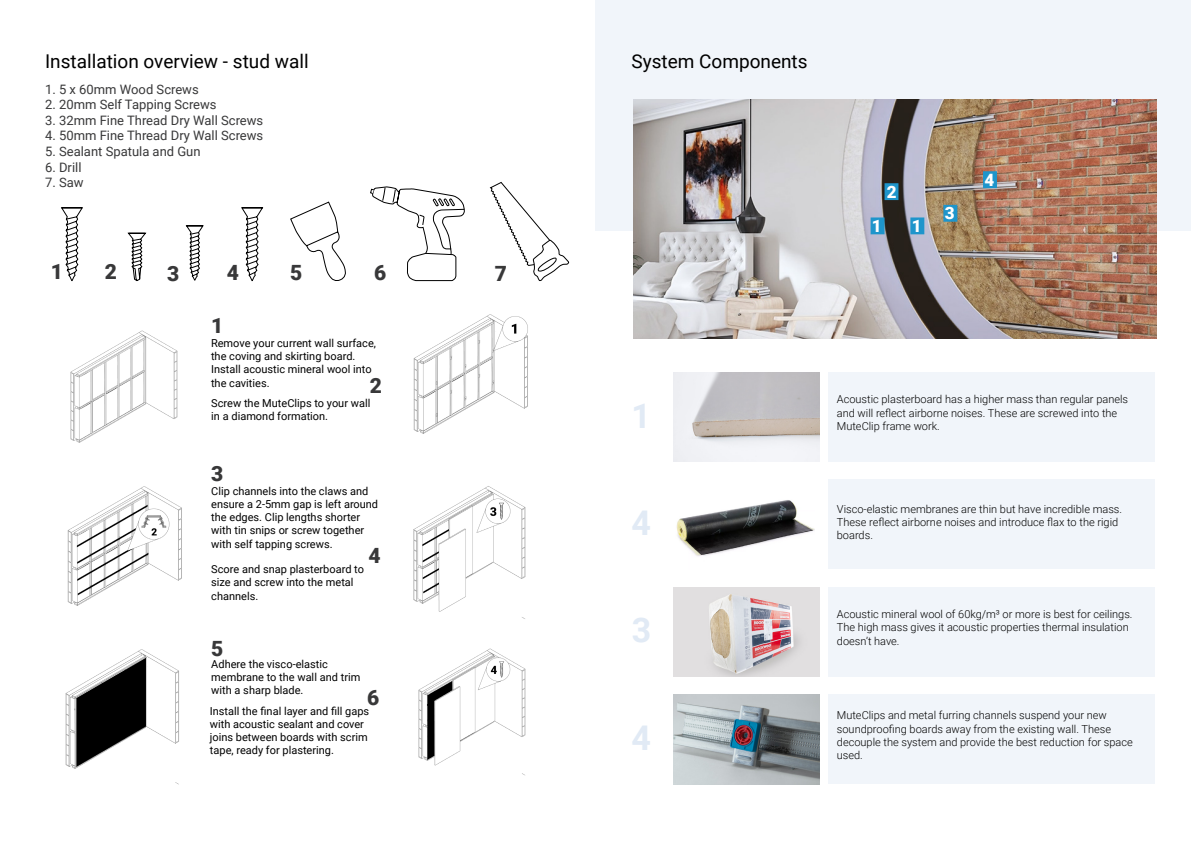
<style>
.page{position:relative;width:1191px;height:842px;background:#fff}
.page>*{position:absolute;margin:0;border:0;box-sizing:border-box;transform-origin:0 0}
.t1{font:700 34px "Roboto";color:#e1eaf5}
.t2{font:900 21px "Roboto";color:#383839}
.t3{font:19px "Roboto";color:#000}
.t4{font:900 17px "Roboto";color:#fff}
.t5{font:13px "Roboto";color:#383839}
.t6{font:11px/13.2px "Roboto";color:#000}
.t7{font:300 11px/13.2px "Roboto";color:#000}
</style>
<div class="page">
<div style="left:595px;top:0;width:596px;height:231px;background:#f1f5fa"></div>
<img style="left:633px;top:100px;width:524px;height:239px">
<svg style="left:870px;top:217px;width:14px;height:17px"></svg>
<svg style="left:910px;top:217px;width:14px;height:17px"></svg>
<svg style="left:943px;top:205px;width:14px;height:17px"></svg>
<svg style="left:884px;top:183px;width:14px;height:17px"></svg>
<img style="left:70px;top:330px;width:108px;height:113px">
<img style="left:413px;top:314px;width:115px;height:120px">
<img style="left:67px;top:486px;width:115px;height:120px">
<img style="left:65px;top:649px;width:114px;height:135px">
<img style="left:413px;top:486px;width:113px;height:133px">
<img style="left:418px;top:648px;width:108px;height:127px">
<img style="left:673px;top:372px;width:146px;height:90px">
<div style="left:828px;top:372px;width:327px;height:90px;background:#f1f5fa"></div>
<svg style="left:983px;top:171px;width:14px;height:17px"></svg>
<div style="left:828px;top:587px;width:327px;height:90px;background:#f1f5fa"></div>
<img style="left:674px;top:587px;width:145px;height:90px">
<div style="left:828px;top:480px;width:327px;height:89px;background:#f1f5fa"></div>
<img style="left:676px;top:500px;width:138px;height:56px">
<div style="left:828px;top:694px;width:327px;height:90px;background:#f1f5fa"></div>
<img style="left:674px;top:694px;width:145px;height:90px">
<svg style="left:290px;top:202px;width:56px;height:79px"></svg>
<svg style="left:370px;top:186px;width:95px;height:96px"></svg>
<svg style="left:185px;top:225px;width:19px;height:56px"></svg>
<svg style="left:241px;top:207px;width:23px;height:75px"></svg>
<svg style="left:61px;top:207px;width:22px;height:75px"></svg>
<svg style="left:489px;top:182px;width:80px;height:99px"></svg>
<svg style="left:127px;top:232px;width:20px;height:49px"></svg>
<h3 class="t3" style="left:45px;top:48px;width:265px">Installation overview - stud wall</h3>
<p class="t5" style="left:45px;top:80px;width:155px">1. 5 x 60mm Wood Screws</p>
<p class="t5" style="left:45px;top:95px;width:173px">2. 20mm Self Tapping Screws</p>
<p class="t5" style="left:45px;top:111px;width:220px">3. 32mm Fine Thread Dry Wall Screws</p>
<p class="t5" style="left:45px;top:127px;width:220px">4. 50mm Fine Thread Dry Wall Screws</p>
<p class="t5" style="left:45px;top:142px;width:157px">5. Sealant Spatula and Gun</p>
<p class="t5" style="left:45px;top:158px;width:38px">6. Drill</p>
<p class="t5" style="left:45px;top:173px;width:40px">7. Saw</p>
<h2 class="t2" style="left:51px;top:257px;width:14px">1</h2>
<h2 class="t2" style="left:105px;top:257px;width:14px">2</h2>
<h2 class="t2" style="left:167px;top:258px;width:14px">3</h2>
<h2 class="t2" style="left:227px;top:258px;width:14px">4</h2>
<h2 class="t2" style="left:290px;top:258px;width:14px">5</h2>
<h2 class="t2" style="left:495px;top:259px;width:14px">7</h2>
<h2 class="t2" style="left:374px;top:258px;width:14px">6</h2>
<h2 class="t2" style="left:211px;top:311px;width:14px">1</h2>
<p class="t6" style="left:211px;top:336px;width:166px">Remove your current wall surface, the coving and skirting board.<br>Install acoustic mineral wool into the cavities.</p>
<h2 class="t2" style="left:370px;top:371px;width:14px">2</h2>
<p class="t6" style="left:211px;top:396px;width:161px">Screw the MuteClips to your wall in a diamond formation.</p>
<h2 class="t2" style="left:211px;top:458px;width:14px">3</h2>
<p class="t6" style="left:211px;top:484px;width:168px">Clip channels into the claws and ensure a 2-5mm gap is left around the edges. Clip lengths shorter with tin snips or screw together with self tapping screws.</p>
<h2 class="t2" style="left:368px;top:541px;width:14px">4</h2>
<p class="t6" style="left:211px;top:562px;width:154px">Score and snap plasterboard to size and screw into the metal channels.</p>
<h2 class="t2" style="left:211px;top:634px;width:14px">5</h2>
<p class="t6" style="left:211px;top:657px;width:151px">Adhere the visco-elastic membrane to the wall and trim with a sharp blade.</p>
<h2 class="t2" style="left:367px;top:683px;width:14px">6</h2>
<p class="t6" style="left:210px;top:704px;width:161px">Install the final layer and fill gaps with acoustic sealant and cover joins between boards with scrim tape, ready for plastering.</p>
<h3 class="t3" style="left:631px;top:48px;width:178px">System Components</h3>
<h3 class="t4" style="left:887px;top:180px;width:11px">2</h3>
<h3 class="t4" style="left:872px;top:214px;width:11px">1</h3>
<h3 class="t4" style="left:911px;top:214px;width:11px">1</h3>
<h3 class="t4" style="left:944px;top:201px;width:11px">3</h3>
<h3 class="t4" style="left:984px;top:168px;width:11px">4</h3>
<h1 class="t1" style="left:631px;top:392px;width:21px">1</h1>
<p class="t7" style="left:837px;top:392px;width:293px">Acoustic plasterboard has a higher mass than regular panels and will reflect airborne noises. These are screwed into the<br>MuteClip frame work.</p>
<h1 class="t1" style="left:631px;top:499px;width:21px">4</h1>
<p class="t7" style="left:837px;top:502px;width:287px">Visco-elastic membranes are thin but have incredible mass.<br>These reflect airborne noises and introduce flax to the rigid boards.</p>
<h1 class="t1" style="left:632px;top:606px;width:21px">3</h1>
<p class="t7" style="left:837px;top:607px;width:297px">Acoustic mineral wool of 60kg/m³ or more is best for ceilings.<br>The high mass gives it acoustic properties thermal insulation doesn’t have.</p>
<h1 class="t1" style="left:631px;top:714px;width:21px">4</h1>
<p class="t7" style="left:837px;top:708px;width:297px">MuteClips and metal furring channels suspend your new soundproofing boards away from the existing wall. These decouple the system and provide the best reduction for space used.</p>
</div>
